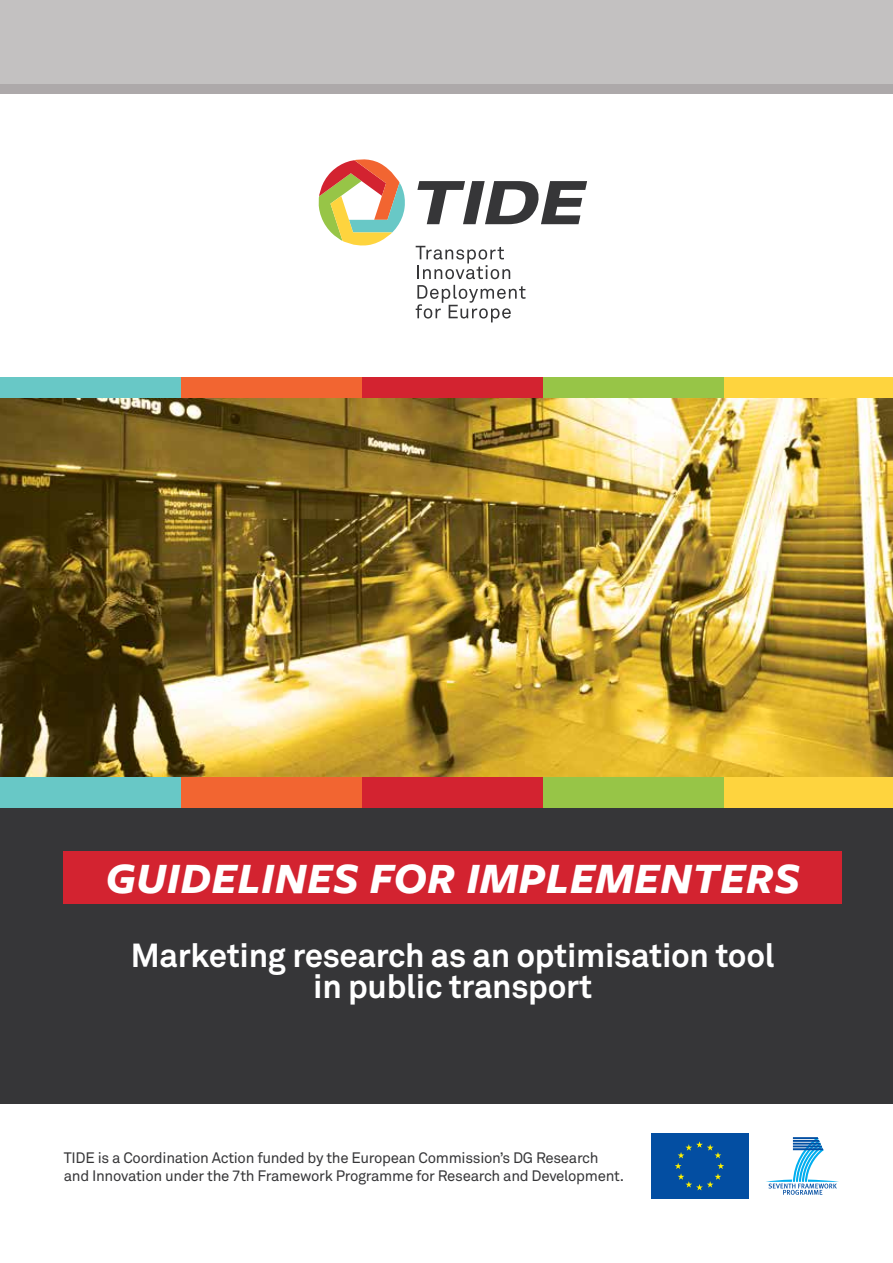
<style>
.page{position:relative;width:893px;height:1263px;background:#fff}
.page>*{position:absolute;margin:0;border:0;box-sizing:border-box;transform-origin:0 0}
.t1{font:italic 700 45px "Freight Sans Pro";letter-spacing:.01em;color:#fff}
.t2{font:700 33px/31.5px "Akkurat Pro";letter-spacing:-.01em;color:#fff;text-align:center}
.t3{font:15px/18px "Akkurat Pro";letter-spacing:-.02em;color:#363638}
</style>
<div class="page">
<div style="left:0;top:808px;width:893px;height:295px;background:#363638"></div>
<div style="left:64px;top:851px;width:778px;height:53px;background:#d32330"></div>
<div style="left:0;top:8px;width:893px;height:86px;background:#ada9aa"></div>
<div style="left:0;top:377px;width:181px;height:431px;background:#68c8c6"></div>
<div style="left:181px;top:377px;width:181px;height:431px;background:#f26531"></div>
<div style="left:362px;top:377px;width:181px;height:431px;background:#d32330"></div>
<div style="left:543px;top:377px;width:181px;height:431px;background:#97c547"></div>
<div style="left:724px;top:377px;width:169px;height:431px;background:#fed43e"></div>
<div style="left:0;top:0;width:893px;height:83px;background:#c3c1c1"></div>
<svg style="left:417px;top:181px;width:170px;height:43px"></svg>
<svg style="left:318px;top:159px;width:87px;height:87px"></svg>
<svg style="left:416px;top:246px;width:94px;height:33px"></svg>
<svg style="left:416px;top:285px;width:110px;height:37px"></svg>
<svg style="left:748px;top:1133px;width:1px;height:66px"></svg>
<div style="left:651px;top:1133px;width:97px;height:66px;background:#034ea2"></div>
<svg style="left:675px;top:1141px;width:49px;height:49px"></svg>
<svg style="left:766px;top:1137px;width:73px;height:58px"></svg>
<img style="left:0;top:398px;width:893px;height:378px">
<h1 class="t1" style="left:106px;top:848px;width:695px">GUIDELINES FOR IMPLEMENTERS</h1>
<h2 class="t2" style="left:131px;top:940px;width:645px">Marketing research as an optimisation tool in public transport</h2>
<p class="t3" style="left:64px;top:1149px;width:562px">TIDE is a Coordination Action funded by the European Commission’s DG Research and Innovation under the 7th Framework Programme for Research and Development.</p>
</div>
